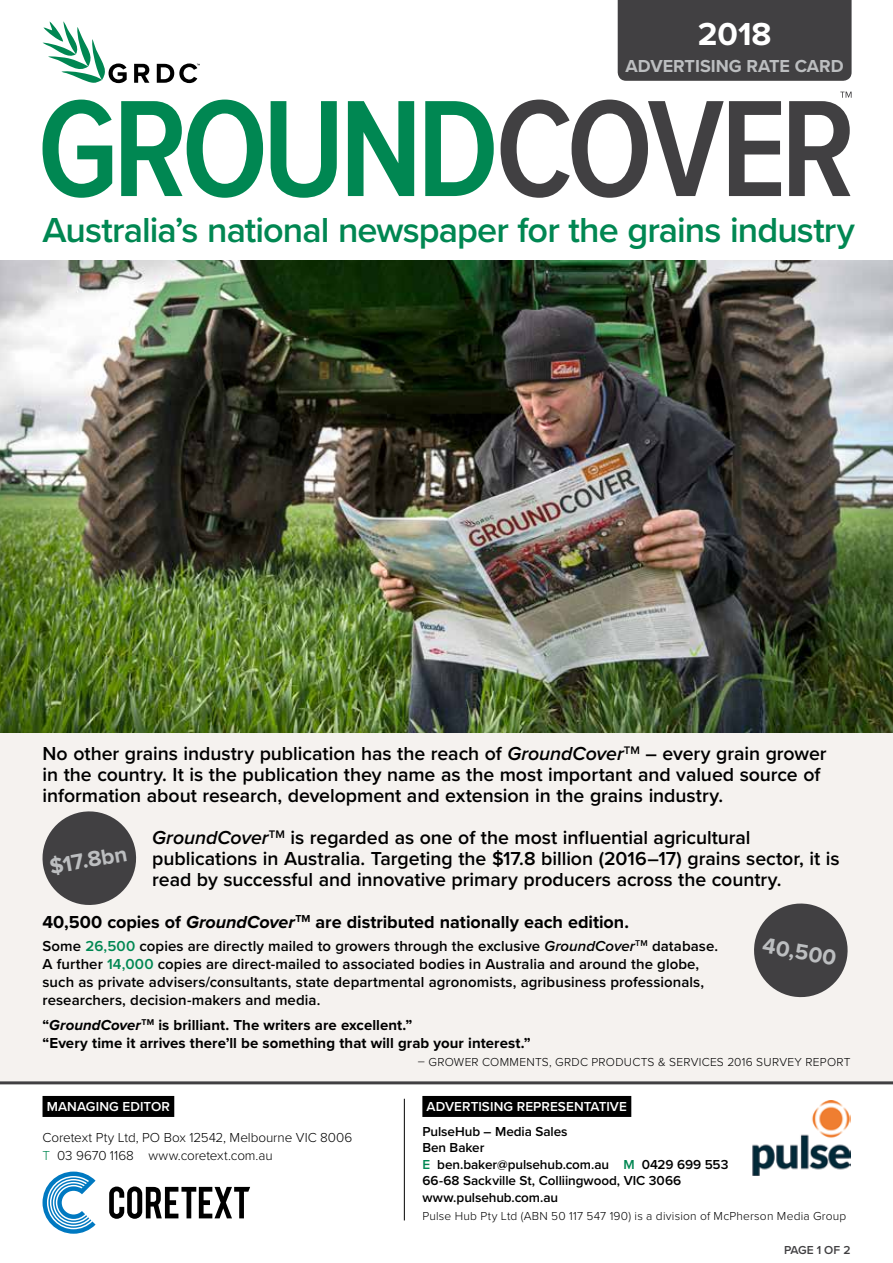
<style>
.page{position:relative;width:893px;height:1263px;background:#fff}
.page>*{position:absolute;margin:0;border:0;box-sizing:border-box;transform-origin:0 0}
.t1{font:600 36px "Proxima Nova";letter-spacing:-.025em;color:#008752}
.t2{font:700 33px "Proxima Nova";color:#fff}
.t3{font:700 22.5px "Proxima Nova";color:#bcbec0}
.t4{font:600 19.5px/21px "Proxima Nova";letter-spacing:-.005em;color:#000}
.t5{font:700 18px "Proxima Nova";letter-spacing:-.005em;color:#000}
.t6{font:700 18px "Proxima Nova";color:#bcbec0}
.t7{font:600 15px/18px "Proxima Nova";letter-spacing:.005em;color:#000}
.t8{font:700 15px/18px "Proxima Nova";letter-spacing:.005em;color:#000}
.t9{font:600 13.5px/16.5px "Proxima Nova";letter-spacing:-.005em;color:#000}
.t10{font:300 13.5px/18px "Proxima Nova";letter-spacing:-.005em;color:#000}
.t11{font:600 13.5px "Proxima Nova";letter-spacing:.005em;color:#fff}
.t12{font:300 12px "Proxima Nova";letter-spacing:.02em;color:#000}
.t13{font:600 12px "Proxima Nova";letter-spacing:-.015em;color:#414042}
.s1{font-style:italic}
.s2{color:#008752}
</style>
<div class="page">
<div style="left:0;top:273px;width:893px;height:808px;background:#f5f2ef"></div>
<img style="left:0;top:260px;width:893px;height:473px">
<div style="left:43px;top:1096px;width:131px;height:21px;background:#000"></div>
<hr style="left:0;top:1081px;width:893px;height:3px;background:#414042">
<svg style="left:43px;top:21px;width:84px;height:62px"></svg>
<svg style="left:134px;top:64px;width:15px;height:19px"></svg>
<svg style="left:157px;top:64px;width:43px;height:19px"></svg>
<svg style="left:43px;top:100px;width:451px;height:98px"></svg>
<div style="left:618px;top:0;width:234px;height:81px;background:#414042"></div>
<svg style="left:501px;top:92px;width:351px;height:106px"></svg>
<svg style="left:42px;top:811px;width:95px;height:94px"></svg>
<svg style="left:754px;top:903px;width:94px;height:95px"></svg>
<svg style="left:43px;top:1171px;width:53px;height:63px"></svg>
<svg style="left:109px;top:1186px;width:141px;height:33px"></svg>
<hr style="left:404px;top:1099px;width:1px;height:121px;background:#000">
<div style="left:422px;top:1096px;width:209px;height:21px;background:#000"></div>
<img style="left:752px;top:1100px;width:98px;height:75px">
<h2 class="t2" style="left:698px;top:10px;width:75px">2018</h2>
<p class="t6" style="left:625px;top:53px;width:220px">ADVERTISING RATE CARD</p>
<h1 class="t1" style="left:43px;top:204px;width:814px">Australia’s national newspaper for the grains industry</h1>
<p class="t4" style="left:43px;top:742px;width:786px">No other grains industry publication has the reach of <span class="s1">GroundCover</span><sup>TM</sup> – every grain grower in the country. It is the publication they name as the most important and valued source of information about research, development and extension in the grains industry.</p>
<p class="t3" style="left:47px;top:850px;width:80px;rotate:-10deg">$17.8bn</p>
<p class="t4" style="left:152px;top:827px;width:689px"><span class="s1">GroundCover</span><sup>TM</sup> is regarded as one of the most influential agricultural publications in Australia. Targeting the $17.8 billion (2016–17) grains sector, it is read by successful and innovative primary producers across the country.</p>
<p class="t5" style="left:43px;top:909px;width:588px">40,500 copies of <span class="s1">GroundCover</span><sup>TM</sup> are distributed nationally each edition.</p>
<p class="t7" style="left:43px;top:936px;width:677px">Some <span class="s2">26,500</span> copies are directly mailed to growers through the exclusive <span class="s1">GroundCover</span><sup>TM</sup> database.<br>A further <span class="s2">14,000</span> copies are direct-mailed to associated bodies in Australia and around the globe, such as private advisers/consultants, state departmental agronomists, agribusiness professionals, researchers, decision-makers and media.</p>
<p class="t3" style="left:766px;top:928px;width:76px;rotate:10deg">40,500</p>
<p class="t8" style="left:43px;top:1016px;width:489px">“<span class="s1">GroundCover</span><sup>TM</sup> is brilliant. The writers are excellent.”<br>“Every time it arrives there’ll be something that will grab your interest.”</p>
<p class="t12" style="left:418px;top:1053px;width:434px">– GROWER COMMENTS, GRDC PRODUCTS &amp; SERVICES 2016 SURVEY REPORT</p>
<p class="t11" style="left:47px;top:1096px;width:125px">MANAGING EDITOR</p>
<p class="t10" style="left:43px;top:1127px;width:311px">Coretext Pty Ltd, PO Box 12542, Melbourne VIC 8006<br><span class="s2">T</span> 03 9670 1168 www.coretext.com.au</p>
<p class="t11" style="left:427px;top:1096px;width:202px">ADVERTISING REPRESENTATIVE</p>
<p class="t9" style="left:422px;top:1123px;width:308px">PulseHub – Media Sales<br>Ben Baker<br><span class="s2">E</span> ben.baker@pulsehub.com.au <span class="s2">M</span> 0429 699 553<br>66-68 Sackville St, Colliingwood, VIC 3066 www.pulsehub.com.au</p>
<p class="t12" style="left:422px;top:1207px;width:425px">Pulse Hub Pty Ltd (ABN 50 117 547 190) is a division of McPherson Media Group</p>
<p class="t13" style="left:784px;top:1241px;width:68px">PAGE 1 OF 2</p>
</div>
